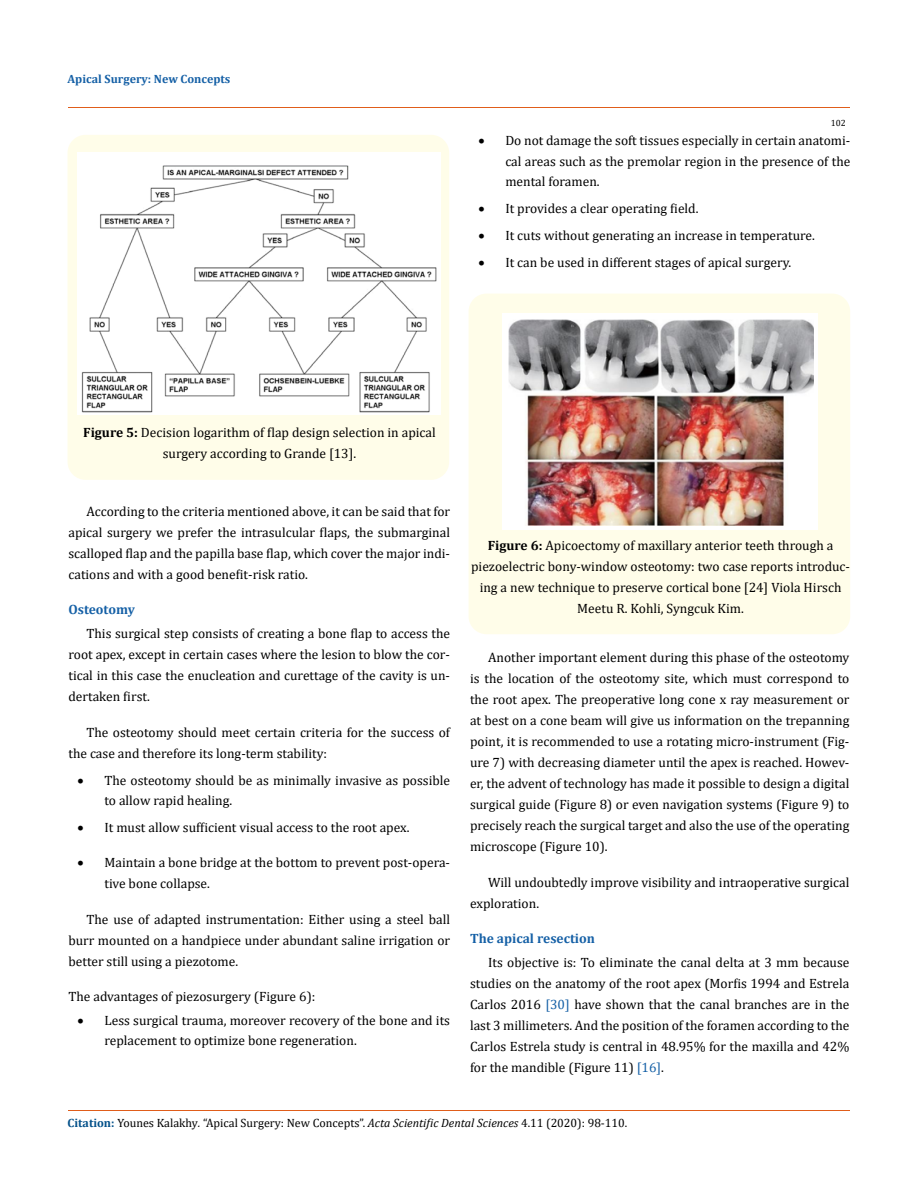
<style>
.page{position:relative;width:917px;height:1188px;background:#fff}
.page>*{position:absolute;margin:0;border:0;box-sizing:border-box;transform-origin:0 0}
.t1{font:13.5px/21px "Cambria";color:#000;text-align:justify}
.t2{font:700 13.5px "Cambria";color:#1560a6}
.t3{font:12px "Cambria";color:#000}
.t4{font:700 12px "Cambria";color:#1560a6}
.t5{font:9px "Cambria";color:#000}
.s1{font-weight:700}
.s2{color:#1560a6}
.s3{font-weight:700;color:#035089}
.s4{font-style:italic}
</style>
<div class="page">
<div style="left:68px;top:135px;width:381px;height:345px;background:#fffde9;border-radius:18px"></div>
<img style="left:78px;top:153px;width:362px;height:261px">
<div style="left:468px;top:294px;width:382px;height:340px;background:#fffde9;border-radius:18px"></div>
<img style="left:502px;top:314px;width:315px;height:215px">
<hr style="left:68px;top:108px;width:781px;height:1px;background:#e05d1a">
<hr style="left:68px;top:1111px;width:781px;height:1px;background:#e05d1a">
<p class="t4" style="left:68px;top:70px;width:164px">Apical Surgery: New Concepts</p>
<p class="t5" style="left:830px;top:118px;width:16px">102</p>
<p class="t1" style="left:505px;top:131px;width:346px;line-height:20.2px;text-indent:-27px">• Do not damage the soft tissues especially in certain anatomi&shy;cal areas such as the premolar region in the presence of the mental foramen.</p>
<p class="t1" style="left:478px;top:198px;width:222px">• It provides a clear operating field.</p>
<p class="t1" style="left:478px;top:225px;width:338px">• It cuts without generating an increase in temperature.</p>
<p class="t1" style="left:478px;top:252px;width:314px">• It can be used in different stages of apical surgery.</p>
<p class="t1" style="left:83px;top:422px;width:354px;text-align:center"><span class="s1">Figure 5:</span> Decision logarithm of flap design selection in apical surgery according to Grande [13].</p>
<p class="t1" style="left:68px;top:500px;width:383px;text-indent:18px">According to the criteria mentioned above, it can be said that for apical surgery we prefer the intrasulcular flaps, the submarginal scalloped flap and the papilla base flap, which cover the major indi&shy;cations and with a good benefit-risk ratio.</p>
<p class="t2" style="left:68px;top:600px;width:68px">Osteotomy</p>
<p class="t1" style="left:68px;top:623px;width:383px;text-indent:18px">This surgical step consists of creating a bone flap to access the root apex, except in certain cases where the lesion to blow the cor&shy;tical in this case the enucleation and curettage of the cavity is un&shy;dertaken first.</p>
<p class="t1" style="left:68px;top:722px;width:383px;text-indent:18px">The osteotomy should meet certain criteria for the success of the case and therefore its long-term stability:</p>
<p class="t1" style="left:104px;top:770px;width:347px;line-height:20.2px;text-indent:-27px">• The osteotomy should be as minimally invasive as possible to allow rapid healing.</p>
<p class="t1" style="left:77px;top:817px;width:333px">• It must allow sufficient visual access to the root apex.</p>
<p class="t1" style="left:104px;top:853px;width:347px;line-height:20.2px;text-indent:-27px">• Maintain a bone bridge at the bottom to prevent post-opera&shy;tive bone collapse.</p>
<p class="t1" style="left:68px;top:908px;width:383px;text-indent:18px">The use of adapted instrumentation: Either using a steel ball burr mounted on a handpiece under abundant saline irrigation or better still using a piezotome.</p>
<p class="t1" style="left:68px;top:986px;width:248px">The advantages of piezosurgery (Figure 6):</p>
<p class="t1" style="left:104px;top:1010px;width:347px;line-height:20.2px;text-indent:-27px">• Less surgical trauma, moreover recovery of the bone and its replacement to optimize bone regeneration.</p>
<p class="t1" style="left:471px;top:535px;width:380px;text-align:center"><span class="s1">Figure 6:</span> Apicoectomy of maxillary anterior teeth through a piezoelectric bony-window osteotomy: two case reports introduc&shy;ing a new technique to preserve cortical bone [24] Viola Hirsch Meetu R. Kohli, Syngcuk Kim.</p>
<p class="t1" style="left:470px;top:647px;width:381px;text-indent:18px">Another important element during this phase of the osteotomy is the location of the osteotomy site, which must correspond to the root apex. The preoperative long cone x ray measurement or at best on a cone beam will give us information on the trepanning point, it is recommended to use a rotating micro-instrument (Fig&shy;ure 7) with decreasing diameter until the apex is reached. Howev&shy;er, the advent of technology has made it possible to design a digital surgical guide (Figure 8) or even navigation systems (Figure 9) to precisely reach the surgical target and also the use of the operating microscope (Figure 10).</p>
<p class="t1" style="left:470px;top:872px;width:381px;text-indent:18px">Will undoubtedly improve visibility and intraoperative surgical exploration.</p>
<p class="t2" style="left:470px;top:929px;width:126px">The apical resection</p>
<p class="t1" style="left:470px;top:952px;width:381px;text-indent:18px">Its objective is: To eliminate the canal delta at 3 mm because studies on the anatomy of the root apex (Morfis 1994 and Estrela Carlos 2016 <span class="s2">[30]</span> have shown that the canal branches are in the last 3 millimeters. And the position of the foramen according to the Carlos Estrela study is central in 48.95% for the maxilla and 42% for the mandible (Figure 11) <span class="s2">[16]</span>.</p>
<p class="t3" style="left:68px;top:1116px;width:561px"><span class="s3">Citation:</span> Younes Kalakhy<span class="s4">.</span> “Apical Surgery: New Concepts”. <span class="s4">Acta Scientific Dental Sciences</span> 4.11 (2020): 98-110.</p>
</div>
